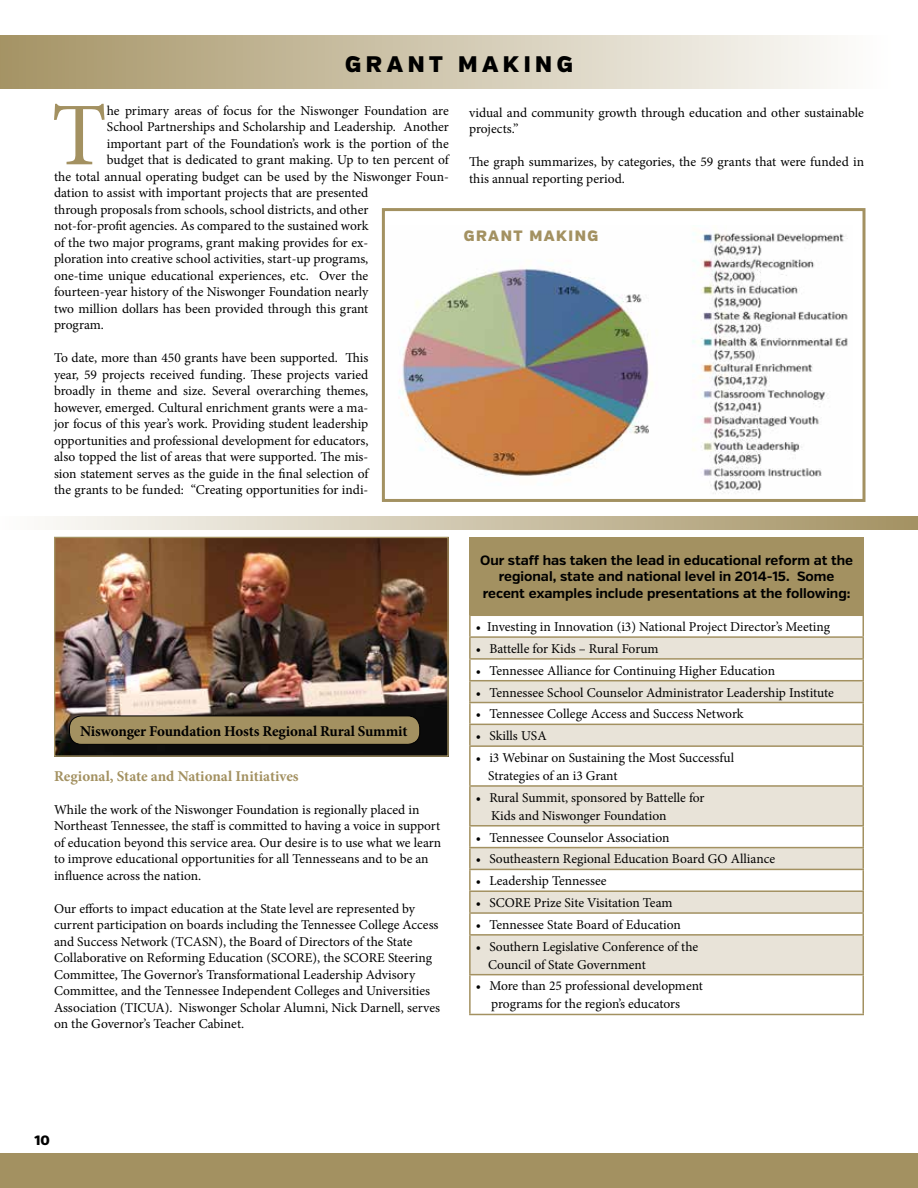
<style>
.page{position:relative;width:918px;height:1188px;background:#fff}
.page>*{position:absolute;margin:0;border:0;box-sizing:border-box;transform-origin:0 0}
.t1{font:89.7px "Minion Pro";color:#a39161}
.t2{font:900 22.5px "Verb";letter-spacing:.2em;color:#000}
.t3{font:700 15px "Minion Pro";letter-spacing:-.01em;color:#000}
.t4{font:700 15px "Minion Pro";letter-spacing:-.005em;color:#a39161}
.t5{font:900 15px "Verb";letter-spacing:.1em;color:#a39161}
.t6{font:13.5px/16.5px "Minion Pro";color:#000}
.t7{font:700 13.5px/16.5px "Verb";color:#000;text-align:center}
.t8{font:900 13.5px "Verb";color:#000}
</style>
<div class="page">
<div style="left:0;top:1153px;width:918px;height:35px;background:#a39161"></div>
<div style="left:0;top:36px;width:894px;height:53px;background:linear-gradient(to right,#a59365,#fff)"></div>
<img style="left:399px;top:233px;width:449px;height:261px">
<div style="left:382px;top:208px;width:484px;height:294px;border:3px solid #a39161"></div>
<img style="left:56px;top:539px;width:391px;height:216px">
<div style="left:54px;top:537px;width:395px;height:220px;border:1px solid #a39161"></div>
<svg style="left:53px;top:517px;width:865px;height:13px"></svg>
<div style="left:69px;top:716px;width:351px;height:28px;background:#a39161;border-radius:12px"></div>
<div style="left:69px;top:716px;width:351px;height:29px;border:1px solid #000;border-radius:12px"></div>
<div style="left:469px;top:537px;width:395px;height:78px;background:#a39161"></div>
<svg style="left:471px;top:638px;width:391px;height:336px;fill:#e8e3d8"></svg>
<hr style="left:469px;top:615px;width:395px;height:1px;background:#a39161">
<hr style="left:469px;top:616px;width:2px;height:20px;background:#a39161">
<hr style="left:862px;top:616px;width:2px;height:20px;background:#a39161">
<hr style="left:469px;top:636px;width:395px;height:2px;background:#a39161">
<hr style="left:469px;top:638px;width:2px;height:20px;background:#a39161">
<hr style="left:862px;top:638px;width:2px;height:20px;background:#a39161">
<hr style="left:469px;top:658px;width:395px;height:2px;background:#a39161">
<hr style="left:469px;top:660px;width:2px;height:20px;background:#a39161">
<hr style="left:862px;top:660px;width:2px;height:20px;background:#a39161">
<hr style="left:469px;top:680px;width:395px;height:1px;background:#a39161">
<hr style="left:469px;top:681px;width:2px;height:21px;background:#a39161">
<hr style="left:862px;top:681px;width:2px;height:21px;background:#a39161">
<hr style="left:469px;top:702px;width:395px;height:1px;background:#a39161">
<hr style="left:469px;top:703px;width:2px;height:21px;background:#a39161">
<hr style="left:862px;top:703px;width:2px;height:21px;background:#a39161">
<hr style="left:469px;top:724px;width:395px;height:1px;background:#a39161">
<hr style="left:469px;top:725px;width:2px;height:20px;background:#a39161">
<hr style="left:862px;top:725px;width:2px;height:20px;background:#a39161">
<hr style="left:469px;top:745px;width:395px;height:2px;background:#a39161">
<hr style="left:469px;top:747px;width:2px;height:38px;background:#a39161">
<hr style="left:862px;top:747px;width:2px;height:38px;background:#a39161">
<hr style="left:469px;top:785px;width:395px;height:2px;background:#a39161">
<hr style="left:469px;top:787px;width:2px;height:38px;background:#a39161">
<hr style="left:862px;top:787px;width:2px;height:38px;background:#a39161">
<hr style="left:469px;top:825px;width:395px;height:2px;background:#a39161">
<hr style="left:469px;top:827px;width:2px;height:20px;background:#a39161">
<hr style="left:862px;top:827px;width:2px;height:20px;background:#a39161">
<hr style="left:469px;top:847px;width:395px;height:1px;background:#a39161">
<hr style="left:469px;top:848px;width:2px;height:21px;background:#a39161">
<hr style="left:862px;top:848px;width:2px;height:21px;background:#a39161">
<hr style="left:469px;top:869px;width:395px;height:1px;background:#a39161">
<hr style="left:469px;top:870px;width:2px;height:20px;background:#a39161">
<hr style="left:862px;top:870px;width:2px;height:20px;background:#a39161">
<hr style="left:469px;top:890px;width:395px;height:2px;background:#a39161">
<hr style="left:469px;top:892px;width:2px;height:20px;background:#a39161">
<hr style="left:862px;top:892px;width:2px;height:20px;background:#a39161">
<hr style="left:469px;top:912px;width:395px;height:2px;background:#a39161">
<hr style="left:469px;top:914px;width:2px;height:20px;background:#a39161">
<hr style="left:862px;top:914px;width:2px;height:20px;background:#a39161">
<hr style="left:469px;top:934px;width:395px;height:2px;background:#a39161">
<hr style="left:469px;top:936px;width:2px;height:38px;background:#a39161">
<hr style="left:862px;top:936px;width:2px;height:38px;background:#a39161">
<hr style="left:469px;top:974px;width:395px;height:1px;background:#a39161">
<hr style="left:469px;top:975px;width:2px;height:39px;background:#a39161">
<hr style="left:862px;top:975px;width:2px;height:39px;background:#a39161">
<hr style="left:469px;top:1014px;width:395px;height:1px;background:#a39161">
<h2 class="t2" style="left:345px;top:50px;width:229px">GRANT MAKING</h2>
<h1 class="t1" style="left:51px;top:76px;width:57px">T</h1>
<p class="t6" style="left:107px;top:102px;width:344px">he primary areas of focus for the Niswonger Foundation are</p>
<p class="t6" style="left:107px;top:119px;width:344px">School Partnerships and Scholarship and Leadership. Another</p>
<p class="t6" style="left:107px;top:135px;width:344px">important part of the Foundation’s work is the portion of the</p>
<p class="t6" style="left:107px;top:152px;width:344px">budget that is dedicated to grant making. Up to ten percent of</p>
<p class="t6" style="left:54px;top:168px;width:396px">the total annual operating budget can be used by the Niswonger Foun-</p>
<p class="t6" style="left:54px;top:185px;width:316px">dation to assist with important projects that are presented</p>
<p class="t6" style="left:54px;top:201px;width:316px">through proposals from schools, school districts, and other</p>
<p class="t6" style="left:54px;top:218px;width:316px">not-for-profit agencies. As compared to the sustained work</p>
<p class="t6" style="left:54px;top:234px;width:316px">of the two major programs, grant making provides for ex-</p>
<p class="t6" style="left:54px;top:251px;width:316px">ploration into creative school activities, start-up programs,</p>
<p class="t6" style="left:54px;top:267px;width:316px">one-time unique educational experiences, etc. Over the</p>
<p class="t6" style="left:54px;top:284px;width:316px">fourteen-year history of the Niswonger Foundation nearly</p>
<p class="t6" style="left:54px;top:300px;width:316px">two million dollars has been provided through this grant</p>
<p class="t6" style="left:54px;top:317px;width:51px">program.</p>
<p class="t6" style="left:54px;top:350px;width:316px;text-align:justify">To date, more than 450 grants have been supported. This year, 59 projects received funding. These projects varied broadly in theme and size. Several overarching themes, however, emerged. Cultural enrichment grants were a ma&shy;jor focus of this year’s work. Providing student leadership opportunities and professional development for educators, also topped the list of areas that were supported. The mis&shy;sion statement serves as the guide in the final selection of the grants to be funded: “Creating opportunities for indi-</p>
<p class="t6" style="left:469px;top:104px;width:396px">vidual and community growth through education and other sustainable projects.”</p>
<p class="t6" style="left:469px;top:154px;width:396px">The graph summarizes, by categories, the 59 grants that were funded in this annual reporting period.</p>
<p class="t5" style="left:464px;top:226px;width:136px">GRANT MAKING</p>
<p class="t3" style="left:80px;top:720px;width:329px">Niswonger Foundation Hosts Regional Rural Summit</p>
<p class="t4" style="left:54px;top:766px;width:246px">Regional, State and National Initiatives</p>
<p class="t6" style="left:54px;top:801px;width:389px">While the work of the Niswonger Foundation is regionally placed in Northeast Tennessee, the staff is committed to having a voice in support of education beyond this service area. Our desire is to use what we learn to improve educational opportunities for all Tennesseans and to be an influence across the nation.</p>
<p class="t6" style="left:54px;top:900px;width:388px">Our efforts to impact education at the State level are represented by current participation on boards including the Tennessee College Access and Success Network (TCASN), the Board of Directors of the State Collaborative on Reforming Education (SCORE), the SCORE Steering Committee, The Governor’s Transformational Leadership Advisory Committee, and the Tennessee Independent Colleges and Universities Association (TICUA). Niswonger Scholar Alumni, Nick Darnell, serves on the Governor’s Teacher Cabinet.</p>
<p class="t7" style="left:480px;top:552px;width:374px">Our staff has taken the lead in educational reform at the regional, state and national level in 2014-15. Some recent examples include presentations at the following:</p>
<p class="t6" style="left:476px;top:619px;width:356px">• Investing in Innovation (i3) National Project Director’s Meeting</p>
<p class="t6" style="left:476px;top:640px;width:184px">• Battelle for Kids – Rural Forum</p>
<p class="t6" style="left:476px;top:662px;width:301px">• Tennessee Alliance for Continuing Higher Education</p>
<p class="t6" style="left:476px;top:684px;width:360px">• Tennessee School Counselor Administrator Leadership Institute</p>
<p class="t6" style="left:476px;top:706px;width:269px">• Tennessee College Access and Success Network</p>
<p class="t6" style="left:476px;top:728px;width:72px">• Skills USA</p>
<p class="t6" style="left:488px;top:749px;width:248px;line-height:18px;text-indent:-12px">• i3 Webinar on Sustaining the Most Successful<br>Strategies of an i3 Grant</p>
<p class="t6" style="left:491px;top:789px;width:215px;line-height:18px;text-indent:-15px">• Rural Summit, sponsored by Battelle for<br>Kids and Niswonger Foundation</p>
<p class="t6" style="left:476px;top:829px;width:195px">• Tennessee Counselor Association</p>
<p class="t6" style="left:476px;top:851px;width:301px">• Southeastern Regional Education Board GO Alliance</p>
<p class="t6" style="left:476px;top:873px;width:132px">• Leadership Tennessee</p>
<p class="t6" style="left:476px;top:895px;width:198px">• SCORE Prize Site Visitation Team</p>
<p class="t6" style="left:476px;top:916px;width:207px">• Tennessee State Board of Education</p>
<p class="t6" style="left:488px;top:937px;width:212px;line-height:18px;text-indent:-12px">• Southern Legislative Conference of the<br>Council of State Government</p>
<p class="t6" style="left:476px;top:977px;width:229px;line-height:18px;text-align:center">• More than 25 professional development programs for the region’s educators</p>
<p class="t8" style="left:34px;top:1132px;width:17px">10</p>
</div>
